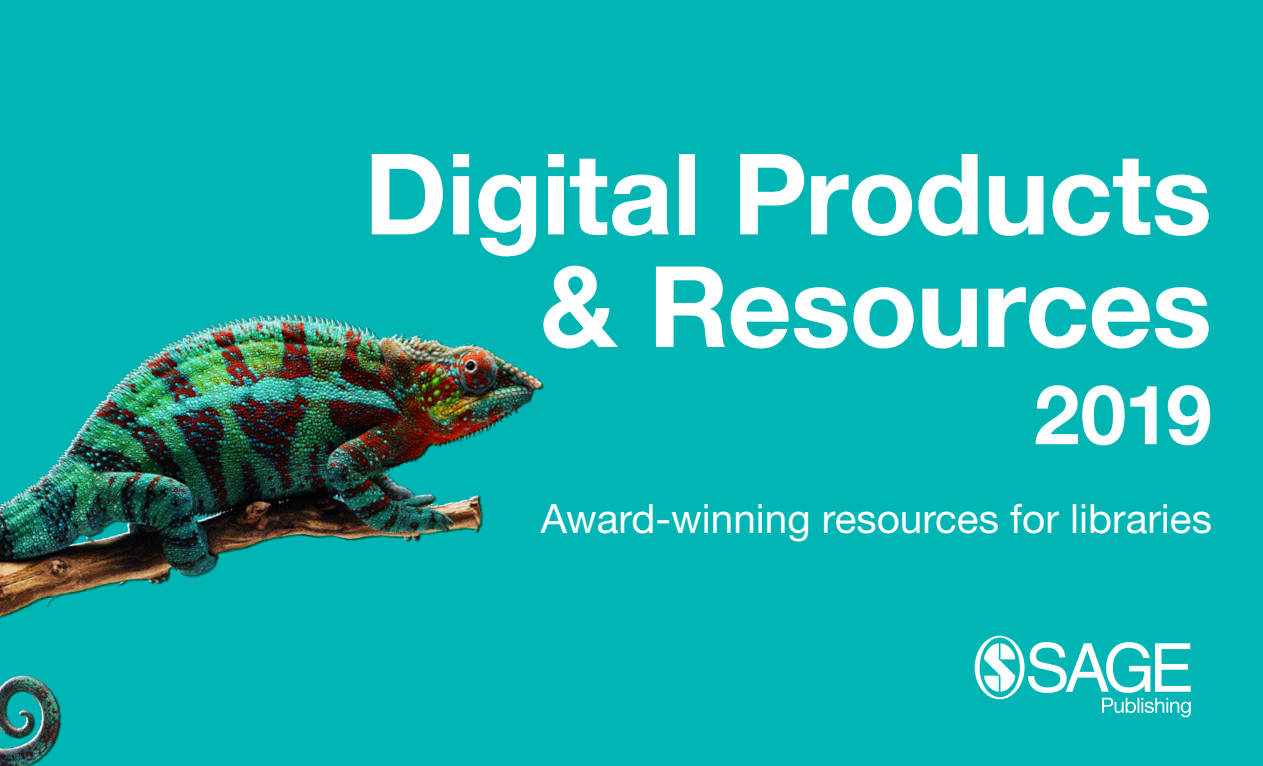
<style>
.page{position:relative;width:1263px;height:766px;background:#fff}
.page>*{position:absolute;margin:0;border:0;box-sizing:border-box;transform-origin:0 0}
.CoverHeader{font:700 112.5px/112.5px "Helvetica Neue LT Std";letter-spacing:-.01em;color:#fff;text-align:right}
.CoverHeader-2{font:700 82.5px "Helvetica Neue LT Std";color:#fff}
.CoverHeader-3{font:40.5px "Helvetica Neue LT Std";color:#fff}
</style>
<div class="page">
<div style="left:0;top:0;width:1263px;height:765px;background:#00b5b3"></div>
<svg style="left:975px;top:635px;width:216px;height:82px"></svg>
<img style="left:0;top:313px;width:544px;height:452px">
<p class="CoverHeader" style="left:364px;top:135px;width:849px">Digital Products &amp; Resources</p>
<p class="CoverHeader-2" style="left:1034px;top:363px;width:180px">2019</p>
<p class="CoverHeader-3" style="left:541px;top:494px;width:673px">Award-winning resources for libraries</p>
</div>
